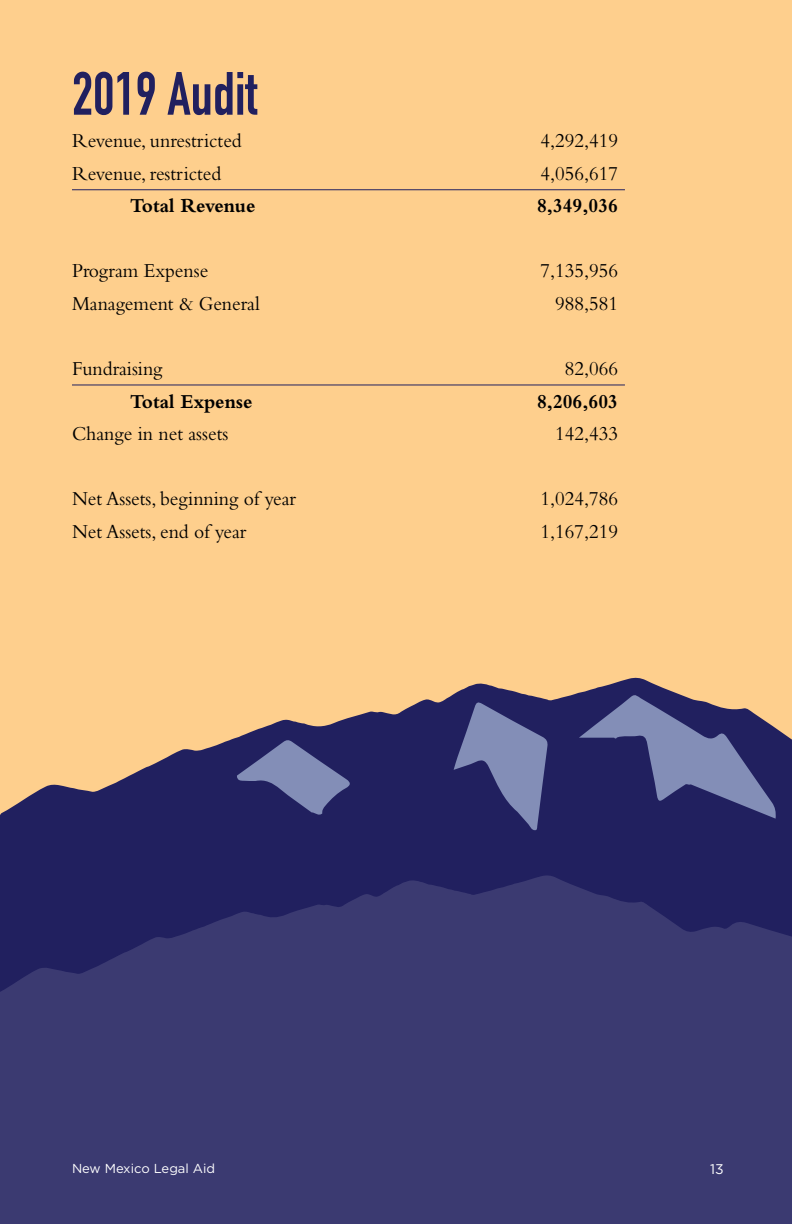
<style>
.page{position:relative;width:792px;height:1224px;background:#fecf8d}
.page>*{position:absolute;margin:0;border:0;box-sizing:border-box;transform-origin:0 0}
.subhead{font:700 60px "DIN Condensed";color:#21205f;scale:.95 1}
.body_text{font:20.6px "Bembo";color:#000;scale:.95 1}
.body_text-2{font:700 20.6px "Bembo";color:#000;scale:.95 1}
.t1{font:14px "Gotham";color:#fff}
.t2{font:13px "Gotham";color:#fff}
</style>
<div class="page">
<hr style="left:72px;top:384px;width:553px;height:1px;background:#21205f">
<svg style="left:0;top:677px;width:792px;height:198px;fill:#21205f"></svg>
<svg style="left:579px;top:693px;width:197px;height:126px;background:#505080"></svg>
<svg style="left:454px;top:702px;width:94px;height:128px;background:#51568a"></svg>
<svg style="left:237px;top:740px;width:115px;height:77px;background:#4c5085"></svg>
<hr style="left:72px;top:189px;width:553px;height:1px;background:#21205f">
<svg style="left:0;top:875px;width:792px;height:349px;background:#37366e"></svg>
<div style="left:498px;top:889px;width:170px;height:108px;background:#3b3a71"></div>
<div style="left:390px;top:896px;width:81px;height:111px;background:#3b3a71"></div>
<div style="left:708px;top:938px;width:84px;height:83px;background:#3b3a71"></div>
<div style="left:203px;top:929px;width:99px;height:66px;background:#3b3a71"></div>
<p class="subhead" style="left:72px;top:53px;width:196px">2019 Audit</p>
<p class="body_text" style="left:72px;top:129px;width:180px">Revenue, unrestricted</p>
<p class="body_text" style="left:541px;top:129px;width:83px">4,292,419</p>
<p class="body_text" style="left:72px;top:161px;width:159px">Revenue, restricted</p>
<p class="body_text" style="left:541px;top:161px;width:83px">4,056,617</p>
<p class="body_text-2" style="left:130px;top:194px;width:134px">Total Revenue</p>
<p class="body_text-2" style="left:537px;top:194px;width:87px">8,349,036</p>
<p class="body_text" style="left:72px;top:259px;width:145px">Program Expense</p>
<p class="body_text" style="left:541px;top:259px;width:83px">7,135,956</p>
<p class="body_text" style="left:72px;top:292px;width:199px">Management &amp; General</p>
<p class="body_text" style="left:555px;top:292px;width:68px">988,581</p>
<p class="body_text" style="left:72px;top:357px;width:97px">Fundraising</p>
<p class="body_text" style="left:565px;top:357px;width:57px">82,066</p>
<p class="body_text-2" style="left:130px;top:390px;width:131px">Total Expense</p>
<p class="body_text-2" style="left:537px;top:390px;width:87px">8,206,603</p>
<p class="body_text" style="left:72px;top:422px;width:166px">Change in net assets</p>
<p class="body_text" style="left:555px;top:422px;width:68px">142,433</p>
<p class="body_text" style="left:72px;top:487px;width:237px">Net Assets, beginning of year</p>
<p class="body_text" style="left:541px;top:487px;width:83px">1,024,786</p>
<p class="body_text" style="left:72px;top:519px;width:185px">Net Assets, end of year</p>
<p class="body_text" style="left:541px;top:519px;width:83px">1,167,219</p>
<p class="t2" style="left:72px;top:1161px;width:145px">New Mexico Legal Aid</p>
<p class="t1" style="left:710px;top:1161px;width:15px">13</p>
</div>
